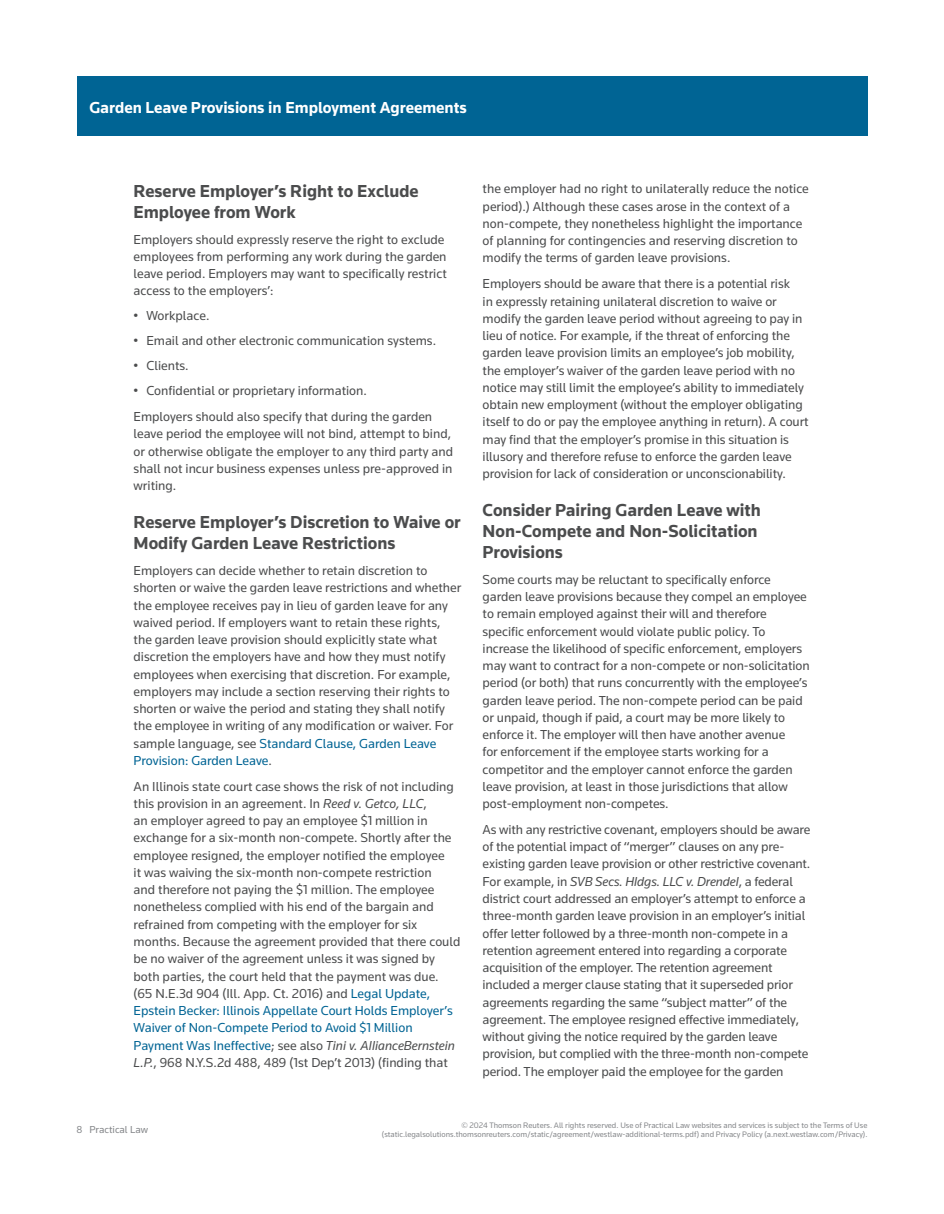
<style>
.page{position:relative;width:944px;height:1214px;background:#fff}
.page>*{position:absolute;margin:0;border:0;box-sizing:border-box;transform-origin:0 0}
.t1{font:700 18px/21px "Knowledge";color:#4b4c4d}
.t2{font:700 16.5px "Knowledge";color:#fff}
.t3{font:13.5px/17.2px "Knowledge";letter-spacing:-.005em;color:#4b4c4d}
.t4{font:10.5px "Knowledge";color:#86888b}
.t5{font:8.25px/9.8px "Knowledge";color:#86888b;text-align:right}
.s1{color:#006494}
.s2{font-style:italic}
</style>
<div class="page">
<div style="left:77px;top:77px;width:790px;height:59px;background:#006494"></div>
<p class="t2" style="left:89px;top:97px;width:379px">Garden Leave Provisions in Employment Agreements</p>
<h1 class="t1" style="left:134px;top:180px;width:286px">Reserve Employer’s Right to Exclude<br>Employee from Work</h1>
<p class="t3" style="left:134px;top:230px;width:315px">Employers should expressly reserve the right to exclude employees from performing any work during the garden leave period. Employers may want to specifically restrict access to the employers’:</p>
<p class="t3" style="left:134px;top:307px;width:77px">• Workplace.</p>
<p class="t3" style="left:134px;top:332px;width:304px">• Email and other electronic communication systems.</p>
<p class="t3" style="left:134px;top:357px;width:57px">• Clients.</p>
<p class="t3" style="left:134px;top:378px;width:300px;line-height:25.8px">• Confidential or proprietary information.<br>Employers should also specify that during the garden</p>
<p class="t3" style="left:134px;top:425px;width:321px">leave period the employee will not bind, attempt to bind, or otherwise obligate the employer to any third party and shall not incur business expenses unless pre-approved in writing.</p>
<h1 class="t1" style="left:134px;top:511px;width:328px">Reserve Employer’s Discretion to Waive or<br>Modify Garden Leave Restrictions</h1>
<p class="t3" style="left:134px;top:561px;width:329px">Employers can decide whether to retain discretion to shorten or waive the garden leave restrictions and whether the employee receives pay in lieu of garden leave for any waived period. If employers want to retain these rights, the garden leave provision should explicitly state what discretion the employers have and how they must notify employees when exercising that discretion. For example, employers may include a section reserving their rights to shorten or waive the period and stating they shall notify the employee in writing of any modification or waiver. For sample language, see <span class="s1">Standard Clause, Garden Leave Provision: Garden Leave</span>.</p>
<p class="t3" style="left:134px;top:777px;width:328px">An Illinois state court case shows the risk of not including this provision in an agreement. In <span class="s2">Reed v. Getco, LLC</span>,<br>an employer agreed to pay an employee $1 million in exchange for a six-month non-compete. Shortly after the employee resigned, the employer notified the employee<br>it was waiving the six-month non-compete restriction<br>and therefore not paying the $1 million. The employee nonetheless complied with his end of the bargain and refrained from competing with the employer for six months. Because the agreement provided that there could be no waiver of the agreement unless it was signed by both parties, the court held that the payment was due. (65 N.E.3d 904 (Ill. App. Ct. 2016) and <span class="s1">Legal Update, Epstein Becker: Illinois Appellate Court Holds Employer’s Waiver of Non-Compete Period to Avoid $1 Million Payment Was Ineffective</span>; see also <span class="s2">Tini v. AllianceBernstein L.P.</span>, 968 N.Y.S.2d 488, 489 (1st Dep’t 2013) (finding that</p>
<p class="t3" style="left:482px;top:180px;width:328px">the employer had no right to unilaterally reduce the notice period).) Although these cases arose in the context of a non-compete, they nonetheless highlight the importance of planning for contingencies and reserving discretion to modify the terms of garden leave provisions.</p>
<p class="t3" style="left:482px;top:275px;width:327px">Employers should be aware that there is a potential risk<br>in expressly retaining unilateral discretion to waive or modify the garden leave period without agreeing to pay in lieu of notice. For example, if the threat of enforcing the garden leave provision limits an employee’s job mobility, the employer’s waiver of the garden leave period with no notice may still limit the employee’s ability to immediately obtain new employment (without the employer obligating itself to do or pay the employee anything in return). A court may find that the employer’s promise in this situation is illusory and therefore refuse to enforce the garden leave provision for lack of consideration or unconscionability.</p>
<h1 class="t1" style="left:482px;top:499px;width:280px">Consider Pairing Garden Leave with<br>Non-Compete and Non-Solicitation<br>Provisions</h1>
<p class="t3" style="left:482px;top:570px;width:328px">Some courts may be reluctant to specifically enforce garden leave provisions because they compel an employee to remain employed against their will and therefore specific enforcement would violate public policy. To increase the likelihood of specific enforcement, employers may want to contract for a non-compete or non-solicitation period (or both) that runs concurrently with the employee’s garden leave period. The non-compete period can be paid or unpaid, though if paid, a court may be more likely to enforce it. The employer will then have another avenue<br>for enforcement if the employee starts working for a competitor and the employer cannot enforce the garden leave provision, at least in those jurisdictions that allow post-employment non-competes.</p>
<p class="t3" style="left:482px;top:820px;width:329px">As with any restrictive covenant, employers should be aware of the potential impact of “merger” clauses on any pre&shy;existing garden leave provision or other restrictive covenant.<br>For example, in <span class="s2">SVB Secs. Hldgs. LLC v. Drendel</span>, a federal district court addressed an employer’s attempt to enforce a three-month garden leave provision in an employer’s initial offer letter followed by a three-month non-compete in a retention agreement entered into regarding a corporate acquisition of the employer. The retention agreement included a merger clause stating that it superseded prior agreements regarding the same “subject matter” of the agreement. The employee resigned effective immediately, without giving the notice required by the garden leave provision, but complied with the three-month non-compete period. The employer paid the employee for the garden</p>
<p class="t4" style="left:77px;top:1123px;width:73px">8 Practical Law</p>
<p class="t5" style="left:382px;top:1119px;width:487px">© 2024 Thomson Reuters. All rights reserved. Use of Practical Law websites and services is subject to the Terms of Use (static.legalsolutions.thomsonreuters.com/static/agreement/westlaw-additional-terms.pdf) and Privacy Policy (a.next.westlaw.com/Privacy).</p>
</div>
